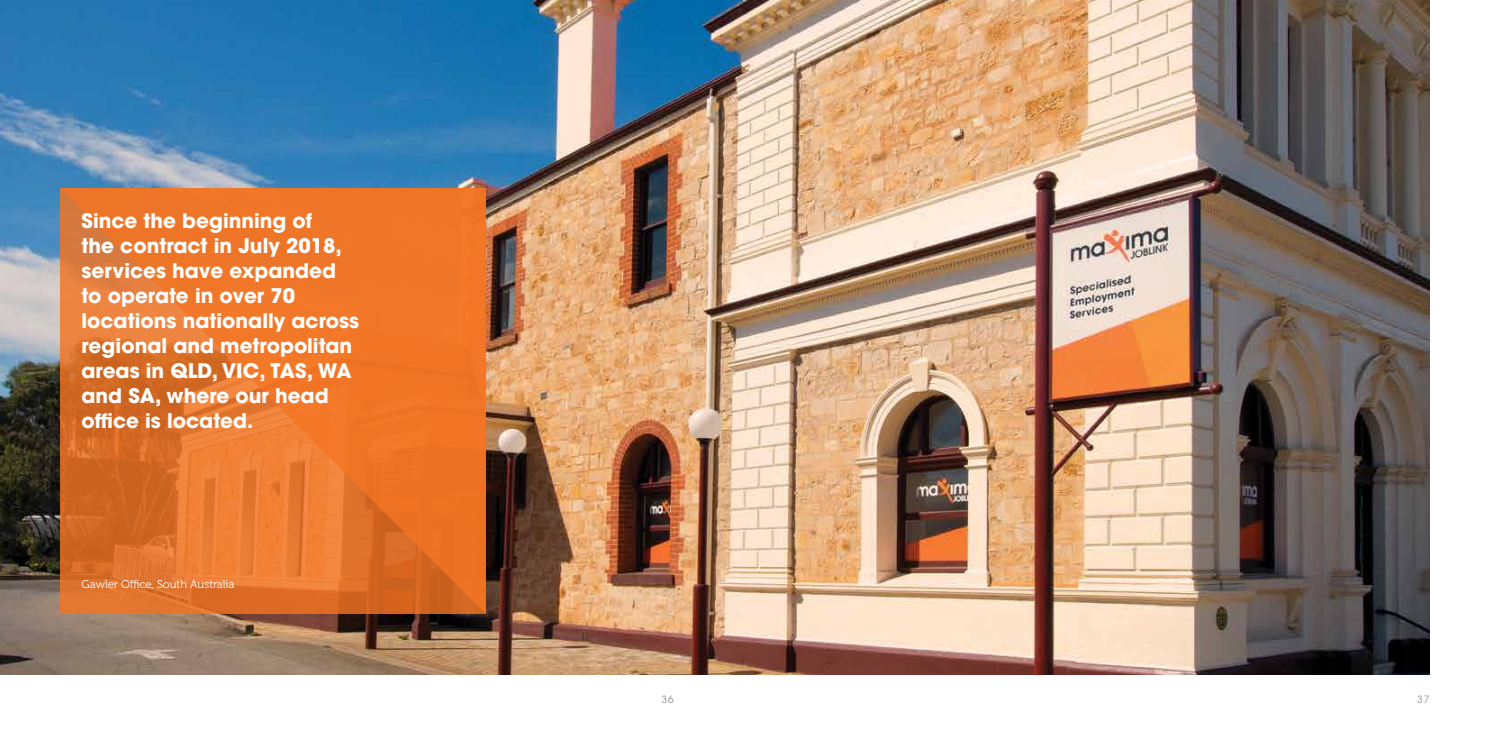
<style>
.page{position:relative;width:1489px;height:745px;background:#fff}
.page>*{position:absolute;margin:0;border:0;box-sizing:border-box;transform-origin:0 0}
.t1{font:700 20px/25px "ITC Avant Garde Pro";color:#fff}
.t2{font:11.25px "Museo 300";color:#fff}
.t3{font:10px "ITC Avant Garde Pro";color:#8b8e90}
</style>
<div class="page">
<img style="left:0;top:0;width:1429px;height:673px">
<svg style="left:60px;top:188px;width:425px;height:425px;fill:#ee7628"></svg>
<p class="t1" style="left:81px;top:207px;width:279px">Since the beginning of<br>the contract in July 2018, services have expanded to operate in over 70 locations nationally across regional and metropolitan areas in QLD, VIC, TAS, WA and SA, where our head office is located.</p>
<p class="t2" style="left:81px;top:578px;width:154px">Gawler Office, South Australia</p>
<p class="t3" style="left:661px;top:692px;width:14px">36</p>
<p class="t3" style="left:1416px;top:692px;width:14px">37</p>
</div>
